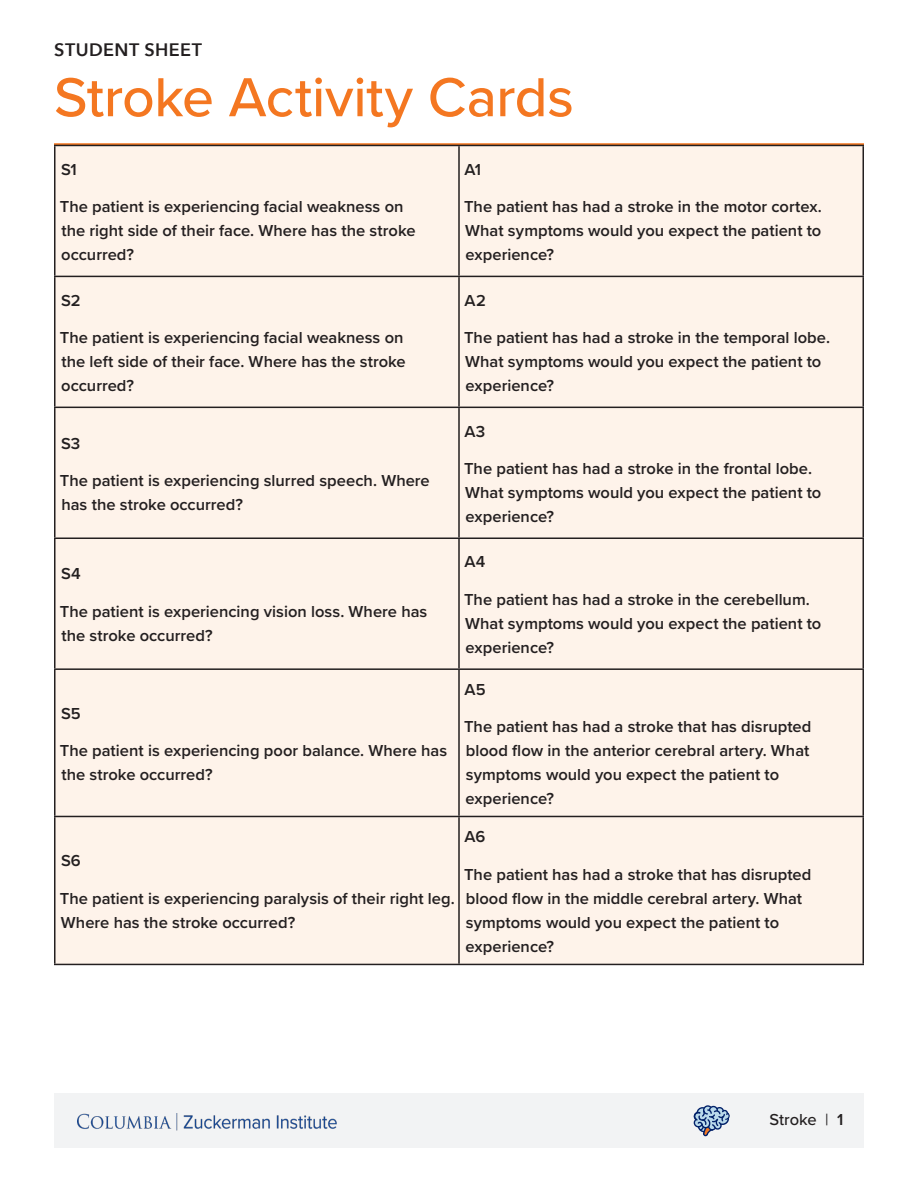
<style>
.page{position:relative;width:918px;height:1188px;background:#fff}
.page>*{position:absolute;margin:0;border:0;box-sizing:border-box;transform-origin:0 0}
.t1{font:500 57px "Proxima Nova";letter-spacing:-.005em;color:#f47721}
.Dark_Gray___Handout{font:600 18px "Avenir Next";letter-spacing:.025em;color:#231f20}
.paragraph{font:600 16.5px/24px "Proxima Nova";color:#231f20}
.t2{font:500 16.5px "Proxima Nova";letter-spacing:-.005em;color:#231f20}
.s1{font-weight:400}
.s2{font-weight:600}
</style>
<div class="page">
<div style="left:54px;top:1094px;width:810px;height:54px;background:#f2f3f4"></div>
<img style="left:77px;top:1114px;width:260px;height:17px">
<svg style="left:693px;top:1105px;width:37px;height:32px"></svg>
<hr style="left:54px;top:143px;width:810px;height:3px;background:#f47721">
<div style="left:56px;top:146px;width:806px;height:818px;background:#fef3ea"></div>
<hr style="left:54px;top:145px;width:405px;height:1px;background:#231f20">
<hr style="left:54px;top:146px;width:2px;height:130px;background:#231f20">
<hr style="left:459px;top:145px;width:405px;height:1px;background:#231f20">
<hr style="left:458px;top:146px;width:2px;height:130px;background:#231f20">
<hr style="left:862px;top:146px;width:2px;height:130px;background:#231f20">
<hr style="left:54px;top:276px;width:405px;height:1px;background:#231f20">
<hr style="left:54px;top:277px;width:2px;height:130px;background:#231f20">
<hr style="left:459px;top:276px;width:405px;height:1px;background:#231f20">
<hr style="left:458px;top:277px;width:2px;height:130px;background:#231f20">
<hr style="left:862px;top:277px;width:2px;height:130px;background:#231f20">
<hr style="left:54px;top:407px;width:405px;height:1px;background:#231f20">
<hr style="left:54px;top:408px;width:2px;height:130px;background:#231f20">
<hr style="left:459px;top:407px;width:405px;height:1px;background:#231f20">
<hr style="left:458px;top:408px;width:2px;height:130px;background:#231f20">
<hr style="left:862px;top:408px;width:2px;height:130px;background:#231f20">
<hr style="left:54px;top:538px;width:405px;height:1px;background:#231f20">
<hr style="left:54px;top:539px;width:2px;height:129px;background:#231f20">
<hr style="left:459px;top:538px;width:405px;height:1px;background:#231f20">
<hr style="left:458px;top:539px;width:2px;height:129px;background:#231f20">
<hr style="left:862px;top:539px;width:2px;height:129px;background:#231f20">
<hr style="left:54px;top:668px;width:405px;height:2px;background:#231f20">
<hr style="left:54px;top:670px;width:2px;height:146px;background:#231f20">
<hr style="left:459px;top:668px;width:405px;height:2px;background:#231f20">
<hr style="left:458px;top:670px;width:2px;height:146px;background:#231f20">
<hr style="left:862px;top:670px;width:2px;height:146px;background:#231f20">
<hr style="left:54px;top:816px;width:405px;height:1px;background:#231f20">
<hr style="left:54px;top:817px;width:2px;height:147px;background:#231f20">
<hr style="left:459px;top:816px;width:405px;height:1px;background:#231f20">
<hr style="left:458px;top:817px;width:2px;height:147px;background:#231f20">
<hr style="left:862px;top:817px;width:2px;height:147px;background:#231f20">
<hr style="left:54px;top:964px;width:405px;height:1px;background:#231f20">
<hr style="left:459px;top:964px;width:405px;height:1px;background:#231f20">
<p class="Dark_Gray___Handout" style="left:54px;top:35px;width:149px">STUDENT SHEET</p>
<h1 class="t1" style="left:54px;top:55px;width:521px">Stroke Activity Cards</h1>
<p class="paragraph" style="left:61px;top:157px;width:17px">S1</p>
<p class="paragraph" style="left:60px;top:194px;width:357px">The patient is experiencing facial weakness on the right side of their face. Where has the stroke occurred?</p>
<p class="paragraph" style="left:465px;top:157px;width:18px">A1</p>
<p class="paragraph" style="left:464px;top:194px;width:359px;text-align:justify">The patient has had a stroke in the motor cortex.<br>What symptoms would you expect the patient to experience?</p>
<p class="paragraph" style="left:61px;top:288px;width:21px">S2</p>
<p class="paragraph" style="left:60px;top:325px;width:347px">The patient is experiencing facial weakness on the left side of their face. Where has the stroke occurred?</p>
<p class="paragraph" style="left:61px;top:431px;width:21px">S3</p>
<p class="paragraph" style="left:60px;top:468px;width:371px">The patient is experiencing slurred speech. Where has the stroke occurred?</p>
<p class="paragraph" style="left:465px;top:288px;width:23px">A2</p>
<p class="paragraph" style="left:464px;top:325px;width:367px">The patient has had a stroke in the temporal lobe.<br>What symptoms would you expect the patient to experience?</p>
<p class="paragraph" style="left:465px;top:419px;width:22px">A3</p>
<p class="paragraph" style="left:464px;top:456px;width:359px">The patient has had a stroke in the frontal lobe.<br>What symptoms would you expect the patient to experience?</p>
<p class="paragraph" style="left:61px;top:562px;width:21px">S4</p>
<p class="paragraph" style="left:60px;top:599px;width:369px">The patient is experiencing vision loss. Where has the stroke occurred?</p>
<p class="paragraph" style="left:465px;top:550px;width:22px">A4</p>
<p class="paragraph" style="left:464px;top:587px;width:359px">The patient has had a stroke in the cerebellum.<br>What symptoms would you expect the patient to experience?</p>
<p class="paragraph" style="left:61px;top:701px;width:21px">S5</p>
<p class="paragraph" style="left:60px;top:738px;width:389px">The patient is experiencing poor balance. Where has the stroke occurred?</p>
<p class="paragraph" style="left:61px;top:848px;width:21px">S6</p>
<p class="paragraph" style="left:60px;top:886px;width:397px">The patient is experiencing paralysis of their right leg.<br>Where has the stroke occurred?</p>
<p class="paragraph" style="left:465px;top:677px;width:23px">A5</p>
<p class="paragraph" style="left:464px;top:714px;width:349px">The patient has had a stroke that has disrupted blood flow in the anterior cerebral artery. What symptoms would you expect the patient to experience?</p>
<p class="paragraph" style="left:465px;top:824px;width:22px">A6</p>
<p class="paragraph" style="left:464px;top:862px;width:349px">The patient has had a stroke that has disrupted blood flow in the middle cerebral artery. What symptoms would you expect the patient to experience?</p>
<p class="t2" style="left:769px;top:1107px;width:76px">Stroke <span class="s1">|</span> <span class="s2">1</span></p>
</div>
